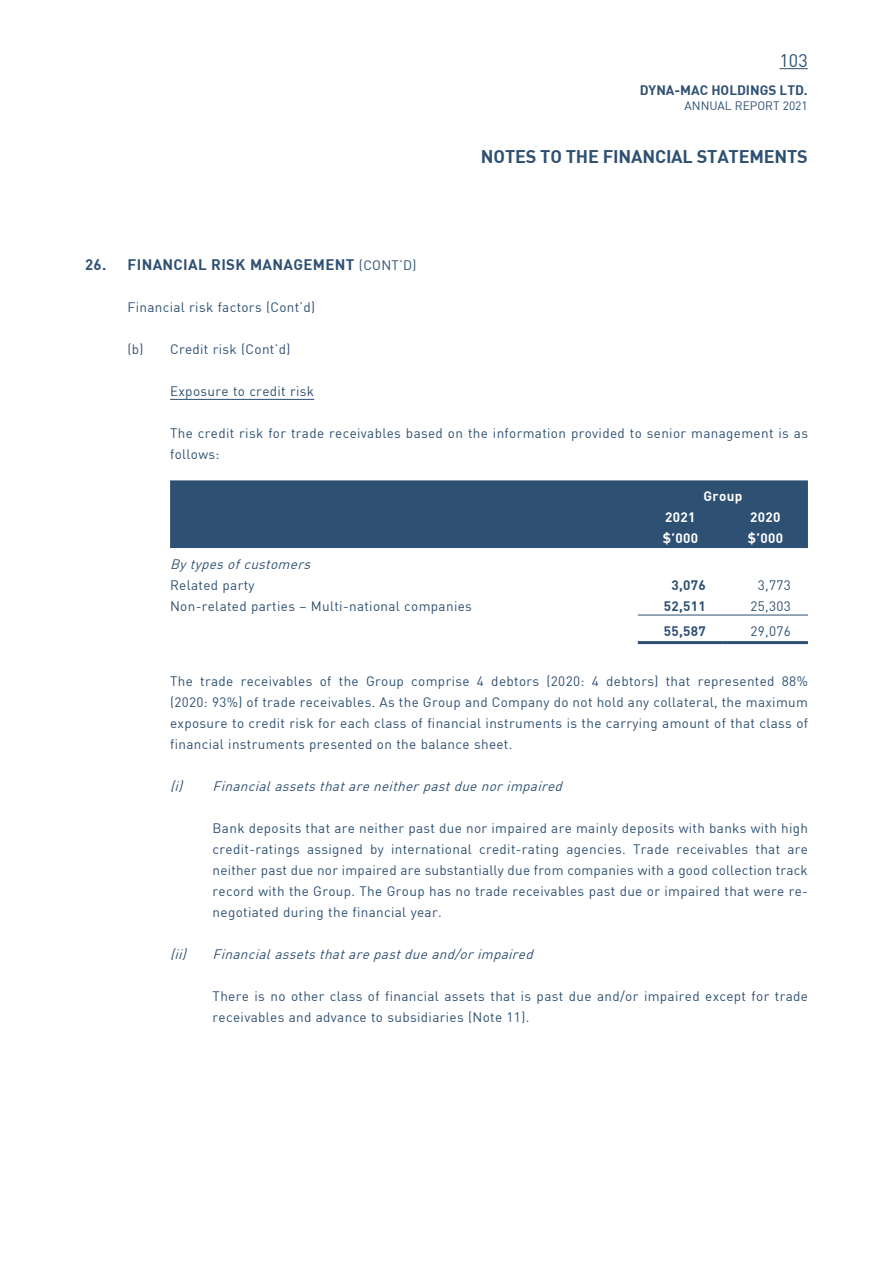
<style>
.page{position:relative;width:893px;height:1263px;background:#fff}
.page>*{position:absolute;margin:0;border:0;box-sizing:border-box;transform-origin:0 0}
.t1{font:18px "DIN Bold";letter-spacing:-.01em;color:#2e5072}
.t2{font:18px "DIN";color:#2e5072}
.t3{font:15px "DIN Bold";letter-spacing:.025em;color:#2e5072}
.t4{font:13.5px/21px "DIN";letter-spacing:.025em;color:#2e5072}
.t5{font:italic 13.5px "DIN";color:#2e5072}
.t6{font:13.5px "DIN Bold";color:#2e5072}
.t7{font:13.5px "DIN Bold";letter-spacing:.025em;color:#fff}
.t8{font:12px "DIN";color:#2e5072}
.s1{font-family:"DIN";font-size:13.5px}
</style>
<div class="page">
<hr style="left:170px;top:399px;width:144px;height:1px;background:#2e5072">
<div style="left:170px;top:480px;width:638px;height:67px;background:#2e5072"></div>
<hr style="left:170px;top:547px;width:468px;height:1px;background:#2e5072">
<hr style="left:638px;top:547px;width:85px;height:1px;background:#2e5072">
<hr style="left:723px;top:547px;width:85px;height:1px;background:#2e5072">
<hr style="left:638px;top:615px;width:85px;height:1px;background:#2e5072">
<hr style="left:723px;top:615px;width:85px;height:1px;background:#2e5072">
<hr style="left:638px;top:641px;width:85px;height:3px;background:#2e5072">
<hr style="left:723px;top:641px;width:85px;height:3px;background:#2e5072">
<svg style="left:780px;top:68px;width:28px;height:1px"></svg>
<h1 class="t2" style="left:780px;top:52px;width:30px">103</h1>
<p class="t6" style="left:640px;top:81px;width:170px">DYNA-MAC HOLDINGS LTD.</p>
<p class="t8" style="left:685px;top:100px;width:125px">ANNUAL REPORT 2021</p>
<h1 class="t1" style="left:481px;top:144px;width:328px">NOTES TO THE FINANCIAL STATEMENTS</h1>
<p class="t3" style="left:85px;top:255px;width:333px">26. FINANCIAL RISK MANAGEMENT <span class="s1">(CONT’D)</span></p>
<p class="t4" style="left:128px;top:298px;width:189px">Financial risk factors (Cont’d)</p>
<p class="t4" style="left:128px;top:340px;width:164px">(b) Credit risk (Cont’d)</p>
<p class="t4" style="left:170px;top:382px;width:146px">Exposure to credit risk</p>
<p class="t4" style="left:170px;top:424px;width:639px">The credit risk for trade receivables based on the information provided to senior management is as follows:</p>
<p class="t7" style="left:703px;top:488px;width:40px">Group</p>
<p class="t7" style="left:665px;top:509px;width:32px">2021</p>
<p class="t7" style="left:750px;top:509px;width:32px">2020</p>
<p class="t7" style="left:663px;top:530px;width:37px">$’000</p>
<p class="t7" style="left:748px;top:530px;width:37px">$’000</p>
<p class="t5" style="left:170px;top:558px;width:145px">By types ofcustomers</p>
<p class="t4" style="left:170px;top:575px;width:86px">Related party</p>
<p class="t6" style="left:671px;top:576px;width:36px">3,076</p>
<p class="t4" style="left:758px;top:575px;width:35px">3,773</p>
<p class="t4" style="left:170px;top:596px;width:303px">Non-related parties – Multi-national companies</p>
<p class="t6" style="left:664px;top:597px;width:43px">52,511</p>
<p class="t4" style="left:750px;top:596px;width:42px">25,303</p>
<p class="t6" style="left:664px;top:623px;width:43px">55,587</p>
<p class="t4" style="left:750px;top:622px;width:42px">29,076</p>
<p class="t4" style="left:170px;top:672px;width:640px;text-align:justify">The trade receivables of the Group comprise 4 debtors (2020: 4 debtors) that represented 88% (2020: 93%) of trade receivables. As the Group and Company do not hold any collateral, the maximum exposure to credit risk for each class of financial instruments is the carrying amount of that class of financial instruments presented on the balance sheet.</p>
<p class="t5" style="left:170px;top:780px;width:397px">(i) Financial assets that are neither past due nor impaired</p>
<p class="t4" style="left:213px;top:819px;width:597px;text-align:justify">Bank deposits that are neither past due nor impaired are mainly deposits with banks with high credit-ratings assigned by international credit-rating agencies. Trade receivables that are neither past due nor impaired are substantially due from companies with a good collection track record with the Group. The Group has no trade receivables past due or impaired that were re&shy;negotiated during the financial year.</p>
<p class="t5" style="left:170px;top:948px;width:21px">(ii)</p>
<p class="t5" style="left:213px;top:948px;width:325px">Financial assets that are past due and/or impaired</p>
<p class="t4" style="left:213px;top:987px;width:597px">There is no other class of financial assets that is past due and/or impaired except for trade receivables and advance to subsidiaries (Note 11).</p>
</div>
